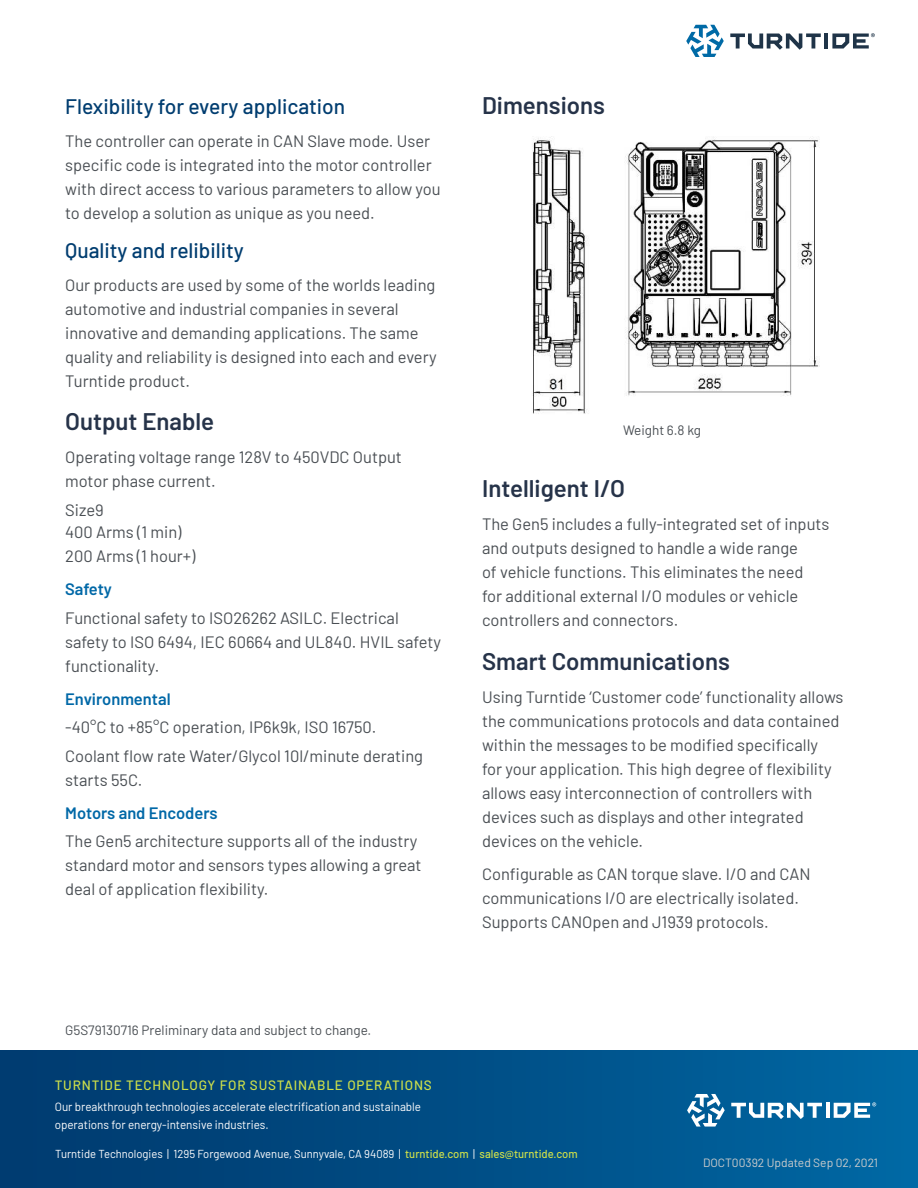
<style>
.page{position:relative;width:918px;height:1188px;background:#fff}
.page>*{position:absolute;margin:0;border:0;box-sizing:border-box;transform-origin:0 0}
.t1{font:600 24px "Barlow";color:#263349}
.t2{font:500 21px "Barlow";color:#003d70}
.t3{font:16.5px/24px "Barlow";color:#4a4f54}
.t4{font:600 16.5px "Barlow";color:#0068a7}
.t5{font:13.5px "Barlow";color:#4a4f54}
.t6{font:500 13.5px "Barlow";letter-spacing:.06em;color:#cddf4a}
.t7{font:12px/18px "Barlow";color:#fff}
.t8{font:12px "Barlow";color:#ccc}
.t9{font:11.55px "Barlow";color:#fff}
.s1{font-weight:500;color:#cddf4a}
</style>
<div class="page">
<svg style="left:686px;top:25px;width:38px;height:32px"></svg>
<hr style="left:825px;top:33px;width:3px;height:16px;background:#1f3448">
<svg style="left:730px;top:33px;width:91px;height:17px"></svg>
<svg style="left:832px;top:33px;width:43px;height:16px"></svg>
<img style="left:532px;top:136px;width:287px;height:278px">
<div style="left:0;top:1051px;width:918px;height:137px;background:linear-gradient(to right,#00386c,#0067a2)"></div>
<svg style="left:687px;top:1094px;width:38px;height:33px"></svg>
<hr style="left:826px;top:1103px;width:4px;height:15px;background:#fff">
<svg style="left:731px;top:1103px;width:91px;height:16px"></svg>
<svg style="left:834px;top:1102px;width:42px;height:16px"></svg>
<p class="t2" style="left:65px;top:91px;width:282px">Flexibility for every application</p>
<p class="t3" style="left:65px;top:128px;width:377px">The controller can operate in CAN Slave mode. User specific code is integrated into the motor controller with direct access to various parameters to allow you to develop a solution as unique as you need.</p>
<p class="t2" style="left:65px;top:235px;width:180px">Quality and relibility</p>
<p class="t3" style="left:65px;top:272px;width:373px">Our products are used by some of the worlds leading automotive and industrial companies in several innovative and demanding applications. The same quality and reliability is designed into each and every Turntide product.</p>
<h1 class="t1" style="left:65px;top:404px;width:151px">Output Enable</h1>
<p class="t3" style="left:65px;top:444px;width:338px">Operating voltage range 128V to 450VDC Output motor phase current.</p>
<p class="t3" style="left:65px;top:501px;width:118px;line-height:22.5px">Size9<br>400 Arms (1 min)</p>
<p class="t3" style="left:65px;top:543px;width:132px">200 Arms (1 hour+)</p>
<p class="t4" style="left:65px;top:577px;width:48px">Safety</p>
<p class="t3" style="left:65px;top:605px;width:377px">Functional safety to ISO26262 ASILC. Electrical safety to ISO 6494, IEC 60664 and UL840. HVIL safety functionality.</p>
<p class="t4" style="left:65px;top:687px;width:107px">Environmental</p>
<p class="t3" style="left:65px;top:712px;width:359px;line-height:28.5px">-40°C to +85°C operation, IP6k9k, ISO 16750.<br>Coolant flow rate Water/Glycol 10l/minute derating</p>
<p class="t3" style="left:65px;top:767px;width:79px">starts 55C.</p>
<p class="t4" style="left:65px;top:801px;width:154px">Motors and Encoders</p>
<p class="t3" style="left:65px;top:828px;width:358px">The Gen5 architecture supports all of the industry standard motor and sensors types allowing a great deal of application flexibility.</p>
<p class="t5" style="left:65px;top:1020px;width:308px">G5S79130716 Preliminary data and subject to change.</p>
<h1 class="t1" style="left:482px;top:88px;width:124px">Dimensions</h1>
<p class="t5" style="left:623px;top:420px;width:80px">Weight 6.8 kg</p>
<h1 class="t1" style="left:482px;top:471px;width:145px">Intelligent I/O</h1>
<p class="t3" style="left:482px;top:511px;width:349px">The Gen5 includes a fully-integrated set of inputs and outputs designed to handle a wide range<br>of vehicle functions. This eliminates the need<br>for additional external I/O modules or vehicle controllers and connectors.</p>
<h1 class="t1" style="left:482px;top:644px;width:249px">Smart Communications</h1>
<p class="t3" style="left:482px;top:684px;width:363px">Using Turntide ‘Customer code’ functionality allows the communications protocols and data contained within the messages to be modified specifically<br>for your application. This high degree of flexibility allows easy interconnection of controllers with devices such as displays and other integrated devices on the vehicle.</p>
<p class="t3" style="left:482px;top:861px;width:330px">Configurable as CAN torque slave. I/O and CAN communications I/O are electrically isolated.<br>Supports CANOpen and J1939 protocols.</p>
<p class="t6" style="left:55px;top:1080px;width:379px">TURNTIDE TECHNOLOGY FOR SUSTAINABLE OPERATIONS</p>
<p class="t7" style="left:55px;top:1097px;width:368px">Our breakthrough technologies accelerate electrification and sustainable operations for energy-intensive industries.</p>
<p class="t9" style="left:55px;top:1145px;width:524px">Turntide Technologies | 1295 Forgewood Avenue, Sunnyvale, CA 94089 | <span class="s1">turntide.com</span> | <span class="s1">sales@turntide.com</span></p>
<p class="t8" style="left:703px;top:1154px;width:177px">DOCT00392 Updated Sep 02, 2021</p>
</div>
